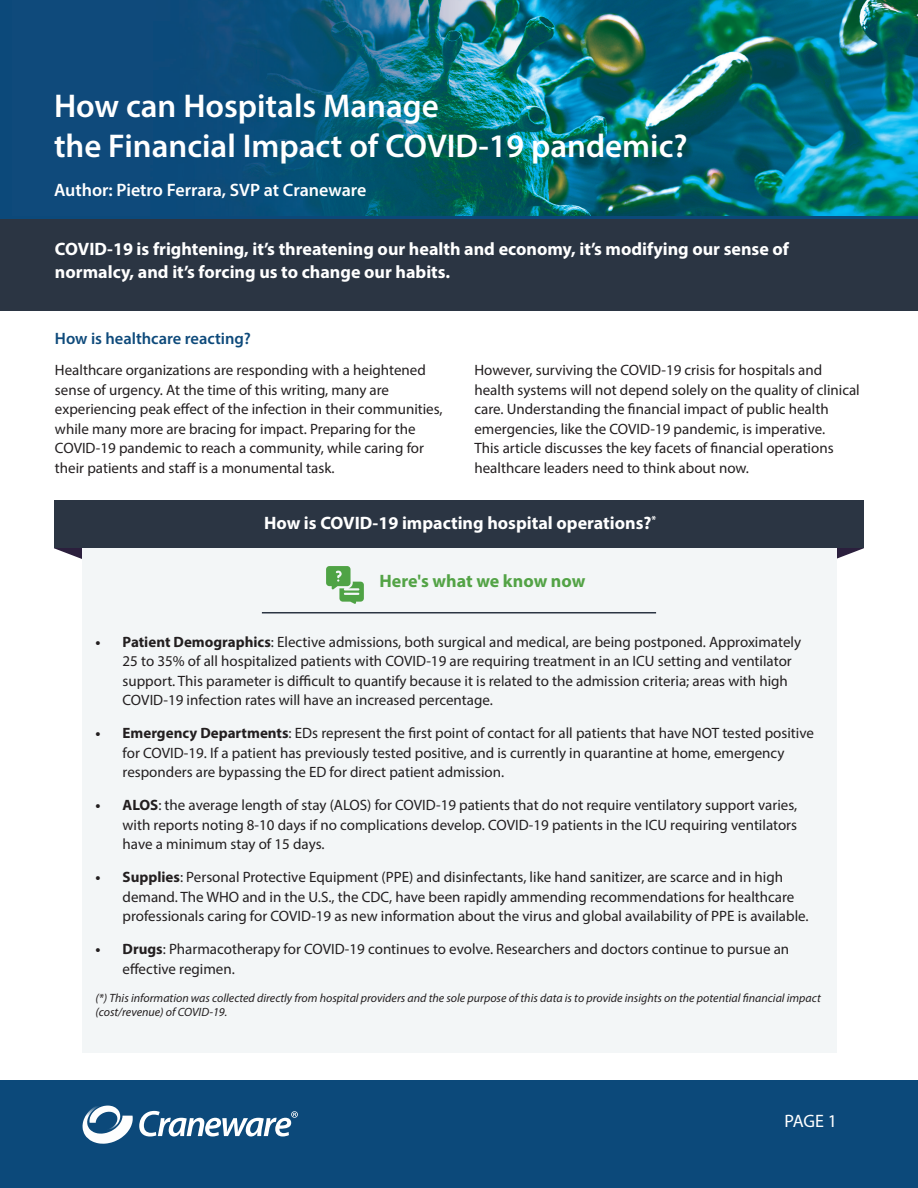
<style>
.page{position:relative;width:918px;height:1188px;background:#fff}
.page>*{position:absolute;margin:0;border:0;box-sizing:border-box;transform-origin:0 0}
.t1{font:600 33px/39.6px "Myriad Pro";color:#fff}
.t2{font:700 18px/22.5px "Myriad Pro";color:#fff}
.t3{font:600 18px "Myriad Pro";color:#fff}
.t4{font:700 18px "Myriad Pro";color:#53a346}
.t5{font:18px "Myriad Pro";color:#fff}
.t6{font:600 16.5px "Myriad Pro";color:#0e4a7b}
.t7{font:15px/19.5px "Myriad Pro";color:#231f20}
.t8{font:italic 12px/14.4px "Myriad Pro";color:#231f20}
.s1{font-weight:700}
</style>
<div class="page">
<div style="left:0;top:1080px;width:918px;height:108px;background:#0c497a"></div>
<svg style="left:82px;top:1105px;width:51px;height:39px"></svg>
<svg style="left:139px;top:1111px;width:159px;height:25px"></svg>
<svg style="left:837px;top:548px;width:27px;height:11px"></svg>
<svg style="left:54px;top:548px;width:28px;height:11px"></svg>
<div style="left:82px;top:541px;width:755px;height:512px;background:#f3f6f7"></div>
<div style="left:54px;top:501px;width:810px;height:47px;background:#2b3543"></div>
<hr style="left:262px;top:612px;width:394px;height:1px;background:#2b3543">
<svg style="left:326px;top:566px;width:38px;height:38px"></svg>
<div style="left:0;top:218px;width:918px;height:93px;background:#2b3543"></div>
<div style="left:0;top:0;width:918px;height:218px;background:#0c497a"></div>
<img style="left:207px;top:0;width:711px;height:216px">
<p class="t1" style="left:54px;top:86px;width:635px">How can Hospitals Manage<br>the Financial Impact of COVID-19 pandemic?</p>
<p class="t3" style="left:54px;top:179px;width:314px">Author: Pietro Ferrara, SVP at Craneware</p>
<p class="t2" style="left:55px;top:237px;width:736px">COVID-19 is frightening, it’s threatening our health and economy, it’s modifying our sense of normalcy, and it’s forcing us to change our habits.</p>
<p class="t6" style="left:55px;top:328px;width:198px">How is healthcare reacting?</p>
<p class="t7" style="left:55px;top:360px;width:389px">Healthcare organizations are responding with a heightened sense of urgency. At the time of this writing, many are experiencing peak effect of the infection in their communities, while many more are bracing for impact. Preparing for the COVID-19 pandemic to reach a community, while caring for their patients and staff is a monumental task.</p>
<p class="t7" style="left:474px;top:360px;width:387px">However, surviving the COVID-19 crisis for hospitals and health systems will not depend solely on the quality of clinical care. Understanding the financial impact of public health emergencies, like the COVID-19 pandemic, is imperative.<br>This article discusses the key facets of financial operations healthcare leaders need to think about now.</p>
<p class="t2" style="left:264px;top:511px;width:394px">How is COVID-19 impacting hospital operations?<sup>*</sup></p>
<p class="t4" style="left:380px;top:569px;width:207px">Here's what we know now</p>
<p class="t7" style="left:123px;top:632px;width:680px;text-indent:-27px"><span class="s1">• Patient Demographics</span>: Elective admissions, both surgical and medical, are being postponed. Approximately 25 to 35% of all hospitalized patients with COVID-19 are requiring treatment in an ICU setting and ventilator support. This parameter is difficult to quantify because it is related to the admission criteria; areas with high COVID-19 infection rates will have an increased percentage.</p>
<p class="t7" style="left:123px;top:723px;width:693px;text-indent:-27px"><span class="s1">• Emergency Departments</span>: EDs represent the first point of contact for all patients that have NOT tested positive for COVID-19. If a patient has previously tested positive, and is currently in quarantine at home, emergency responders are bypassing the ED for direct patient admission.</p>
<p class="t7" style="left:123px;top:795px;width:676px;text-align:justify;text-indent:-27px"><span class="s1">• ALOS</span>: the average length of stay (ALOS) for COVID-19 patients that do not require ventilatory support varies, with reports noting 8-10 days if no complications develop. COVID-19 patients in the ICU requiring ventilators have a minimum stay of 15 days.</p>
<p class="t7" style="left:123px;top:867px;width:688px;text-indent:-27px"><span class="s1">• Supplies</span>: Personal Protective Equipment (PPE) and disinfectants, like hand sanitizer, are scarce and in high demand. The WHO and in the U.S., the CDC, have been rapidly ammending recommendations for healthcare professionals caring for COVID-19 as new information about the virus and global availability of PPE is available.</p>
<p class="t7" style="left:123px;top:939px;width:668px;text-indent:-27px"><span class="s1">• Drugs</span>: Pharmacotherapy for COVID-19 continues to evolve. Researchers and doctors continue to pursue an effective regimen.</p>
<p class="t8" style="left:96px;top:990px;width:727px">(*) This information was collected directly from hospital providers and the sole purpose of this data is to provide insights on the potential financial impact (cost/revenue) of COVID-19.</p>
<p class="t5" style="left:785px;top:1110px;width:54px">PAGE 1</p>
</div>
